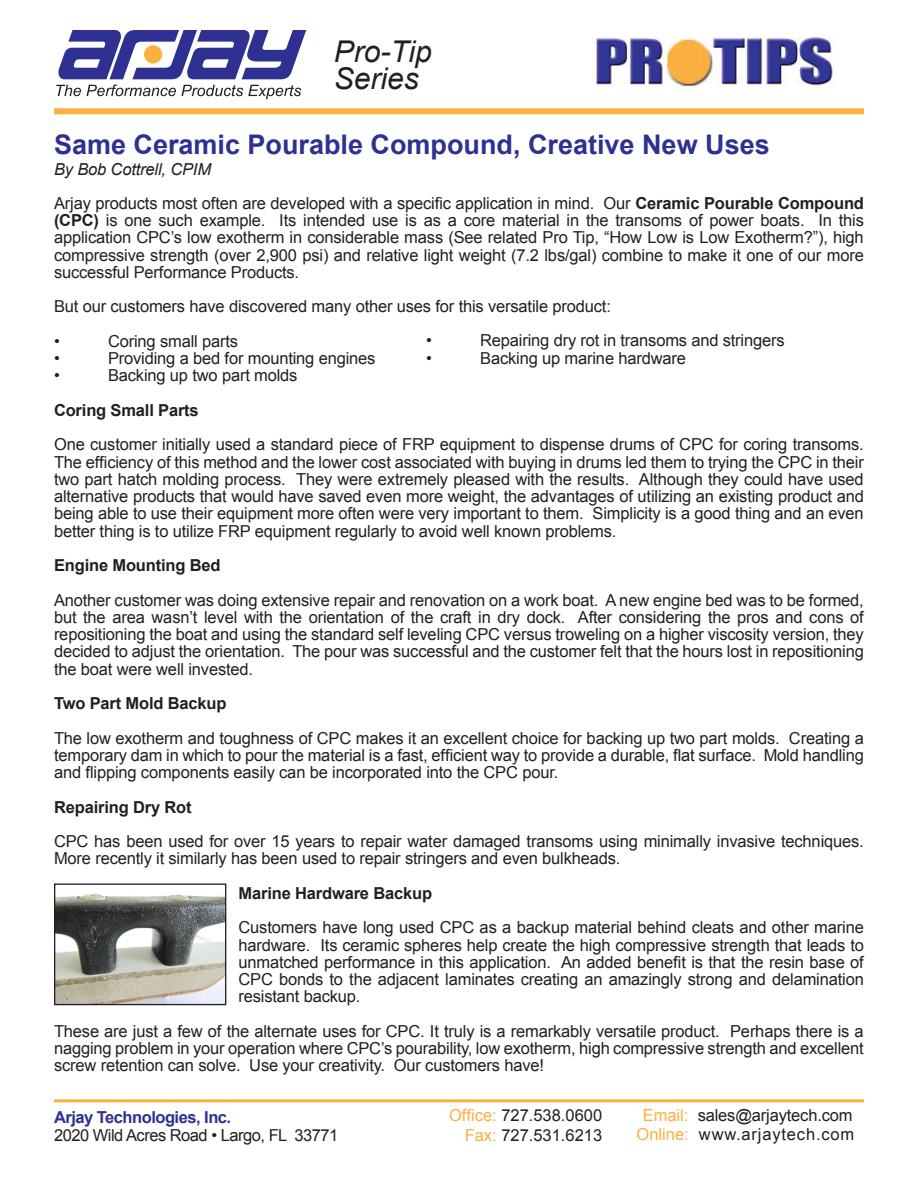
<style>
.page{position:relative;width:918px;height:1188px;background:#fff}
.page>*{position:absolute;margin:0;border:0;box-sizing:border-box;transform-origin:0 0}
.t1{font:italic 30px/27px "Arial";color:#231f20}
.t2{font:700 27px "Arial";color:#2e3092}
.t3{font:16.5px/17.2px "Arial";letter-spacing:-.01em;color:#231f20;text-align:justify}
.t4{font:700 16.5px "Arial";letter-spacing:-.01em;color:#231f20}
.t5{font:16.5px/18px "Arial";letter-spacing:-.03em;color:#231f20}
.t6{font:16.5px "Arial";letter-spacing:.05em;color:#231f20}
.t7{font:italic 16.5px "Arial";letter-spacing:-.01em;color:#231f20}
.s1{font-weight:700}
.s2{font-weight:700;color:#2e3092}
.s3{color:#fbb03f}
</style>
<div class="page">
<div style="left:54px;top:108px;width:810px;height:6px;background:#fbb03f"></div>
<hr style="left:54px;top:1099px;width:810px;height:3px;background:#fbb03f">
<svg style="left:58px;top:30px;width:248px;height:49px"></svg>
<div style="left:144px;top:45px;width:18px;height:19px;background:#fbb03f;border-radius:50%"></div>
<svg style="left:56px;top:85px;width:25px;height:11px"></svg>
<svg style="left:87px;top:85px;width:214px;height:14px"></svg>
<img style="left:596px;top:37px;width:238px;height:50px">
<img style="left:56px;top:893px;width:168px;height:110px">
<div style="left:54px;top:884px;width:172px;height:121px;border:1px solid #231f20"></div>
<p class="t1" style="left:334px;top:39px;width:100px">Pro-Tip<br>Series</p>
<p class="t2" style="left:54px;top:125px;width:717px">Same Ceramic Pourable Compound, Creative New Uses</p>
<p class="t7" style="left:54px;top:159px;width:159px">By Bob Cottrell, CPIM</p>
<p class="t3" style="left:54px;top:194px;width:812px">Arjay products most often are developed with a specific application in mind. Our <span class="s1">Ceramic Pourable Compound (CPC)</span> is one such example. Its intended use is as a core material in the transoms of power boats. In this application CPC’s low exotherm in considerable mass (See related Pro Tip, “How Low is Low Exotherm?”), high compressive strength (over 2,900 psi) and relative light weight (7.2 lbs/gal) combine to make it one of our more successful Performance Products.</p>
<p class="t3" style="left:54px;top:298px;width:558px">But our customers have discovered many other uses for this versatile product:</p>
<p class="t3" style="left:54px;top:332px;width:7px">•</p>
<p class="t3" style="left:108px;top:332px;width:132px">Coring small parts</p>
<p class="t3" style="left:54px;top:350px;width:7px">•</p>
<p class="t3" style="left:108px;top:350px;width:269px">Providing a bed for mounting engines</p>
<p class="t3" style="left:54px;top:367px;width:7px">•</p>
<p class="t3" style="left:108px;top:367px;width:191px">Backing up two part molds</p>
<p class="t4" style="left:54px;top:398px;width:146px">Coring Small Parts</p>
<p class="t3" style="left:54px;top:436px;width:811px">One customer initially used a standard piece of FRP equipment to dispense drums of CPC for coring transoms.<br>The efficiency of this method and the lower cost associated with buying in drums led them to trying the CPC in their two part hatch molding process. They were extremely pleased with the results. Although they could have used alternative products that would have saved even more weight, the advantages of utilizing an existing product and being able to use their equipment more often were very important to them. Simplicity is a good thing and an even better thing is to utilize FRP equipment regularly to avoid well known problems.</p>
<p class="t4" style="left:54px;top:554px;width:168px">Engine Mounting Bed</p>
<p class="t3" style="left:54px;top:591px;width:811px">Another customer was doing extensive repair and renovation on a work boat. A new engine bed was to be formed, but the area wasn’t level with the orientation of the craft in dry dock. After considering the pros and cons of repositioning the boat and using the standard self leveling CPC versus troweling on a higher viscosity version, they decided to adjust the orientation. The pour was successful and the customer felt that the hours lost in repositioning the boat were well invested.</p>
<p class="t4" style="left:54px;top:692px;width:174px">Two Part Mold Backup</p>
<p class="t3" style="left:54px;top:729px;width:811px">The low exotherm and toughness of CPC makes it an excellent choice for backing up two part molds. Creating a temporary dam in which to pour the material is a fast, efficient way to provide a durable, flat surface. Mold handling and flipping components easily can be incorporated into the CPC pour.</p>
<p class="t4" style="left:54px;top:795px;width:139px">Repairing Dry Rot</p>
<p class="t3" style="left:54px;top:833px;width:811px">CPC has been used for over 15 years to repair water damaged transoms using minimally invasive techniques.<br>More recently it similarly has been used to repair stringers and even bulkheads.</p>
<p class="t4" style="left:238px;top:881px;width:195px">Marine Hardware Backup</p>
<p class="t3" style="left:238px;top:919px;width:627px">Customers have long used CPC as a backup material behind cleats and other marine hardware. Its ceramic spheres help create the high compressive strength that leads to unmatched performance in this application. An added benefit is that the resin base of CPC bonds to the adjacent laminates creating an amazingly strong and delamination resistant backup.</p>
<p class="t3" style="left:54px;top:1022px;width:811px">These are just a few of the alternate uses for CPC. It truly is a remarkably versatile product. Perhaps there is a nagging problem in your operation where CPC’s pourability, low exotherm, high compressive strength and excellent screw retention can solve. Use your creativity. Our customers have!</p>
<p class="t3" style="left:426px;top:332px;width:7px">•</p>
<p class="t3" style="left:480px;top:332px;width:306px">Repairing dry rot in transoms and stringers</p>
<p class="t3" style="left:426px;top:350px;width:7px">•</p>
<p class="t3" style="left:480px;top:350px;width:207px">Backing up marine hardware</p>
<p class="t5" style="left:54px;top:1108px;width:286px"><span class="s2">Arjay Technologies, Inc.<br></span>2020 Wild Acres Road • Largo, FL 33771</p>
<p class="t3" style="left:449px;top:1105px;width:155px;line-height:19.8px;text-align:right"><span class="s3">Office:</span> 727.538.0600<br><span class="s3">Fax:</span> 727.531.6213</p>
<p class="t3" style="left:643px;top:1106px;width:211px"><span class="s3">Email:</span> sales@arjaytech.com</p>
<p class="t6" style="left:636px;top:1123px;width:219px"><span class="s3">Online:</span> www.arjaytech.com</p>
</div>
